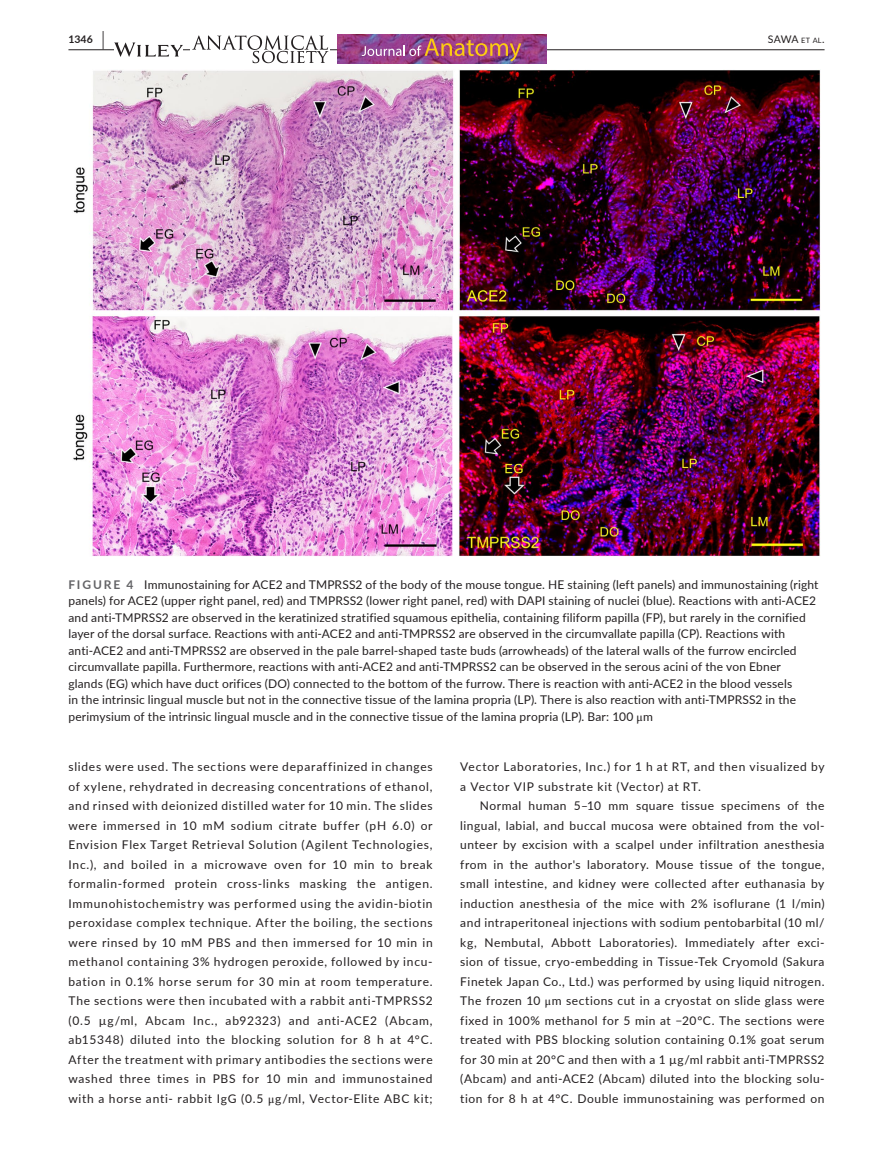
<style>
.page{position:relative;width:893px;height:1174px;background:#fff}
.page>*{position:absolute;margin:0;border:0;box-sizing:border-box;transform-origin:0 0}
.t1{font:12px/19.5px "Lato";letter-spacing:.015em;color:#231f20;text-align:justify}
.t2{font:12px/19.5px "Lato";letter-spacing:.065em;color:#231f20}
.t3{font:10.5px "Lato";color:#231f20}
.t4{font:700 10.5px "Lato";color:#231f20}
.s1{font-size:19.5px}
.s2{font-size:7.35px}
.s3{font-weight:700;color:#636366}
.s4{font-family:"STIX"}
.s5{color:#fff}
</style>
<div class="page">
<hr style="left:68px;top:49px;width:756px;height:1px;background:#231f20">
<svg style="left:114px;top:42px;width:69px;height:15px"></svg>
<img style="left:191px;top:35px;width:139px;height:29px">
<img style="left:337px;top:34px;width:209px;height:30px">
<img style="left:362px;top:39px;width:159px;height:22px">
<img style="left:73px;top:69px;width:748px;height:487px">
<p class="t4" style="left:68px;top:31px;width:37px">1346 <span class="s1">|</span></p>
<p class="t3" style="left:768px;top:31px;width:58px">SAWA <span class="s2">et al</span>.</p>
<p class="t1" style="left:68px;top:575px;width:757px;line-height:16.5px;text-align:left"><span class="s3">FIGURE 4</span> Immunostaining for ACE2 and TMPRSS2 of the body of the mouse tongue. HE staining (left panels) and immunostaining (right panels) for ACE2 (upper right panel, red) and TMPRSS2 (lower right panel, red) with DAPI staining of nuclei (blue). Reactions with anti-ACE2 and anti-TMPRSS2 are observed in the keratinized stratified squamous epithelia, containing filiform papilla (FP), but rarely in the cornified layer of the dorsal surface. Reactions with anti-ACE2 and anti-TMPRSS2 are observed in the circumvallate papilla (CP). Reactions with anti-ACE2 and anti-TMPRSS2 are observed in the pale barrel-shaped taste buds (arrowheads) of the lateral walls of the furrow encircled circumvallate papilla. Furthermore, reactions with anti-ACE2 and anti-TMPRSS2 can be observed in the serous acini of the von Ebner<br>glands (EG) which have duct orifices (DO) connected to the bottom of the furrow. There is reaction with anti-ACE2 in the blood vessels<br>in the intrinsic lingual muscle but not in the connective tissue of the lamina propria (LP). There is also reaction with anti-TMPRSS2 in the perimysium of the intrinsic lingual muscle and in the connective tissue of the lamina propria (LP). Bar: 100 <span class="s4">μ</span>m <span class="s5">[Colour figure can be viewed at</span></p>
<p class="t1" style="left:68px;top:756px;width:366px">slides were used. The sections were deparaffinized in changes of xylene, rehydrated in decreasing concentrations of ethanol, and rinsed with deionized distilled water for 10 min. The slides were immersed in 10 mM sodium citrate buffer (pH 6.0) or Envision Flex Target Retrieval Solution (Agilent Technologies, Inc.), and boiled in a microwave oven for 10 min to break formalin-formed protein cross-links masking the antigen.<br>Immunohistochemistry was performed using the avidin-biotin peroxidase complex technique. After the boiling, the sections were rinsed by 10 mM PBS and then immersed for 10 min in methanol containing 3% hydrogen peroxide, followed by incu&shy;bation in 0.1% horse serum for 30 min at room temperature.<br>The sections were then incubated with a rabbit anti-TMPRSS2 (0.5 µg/ml, Abcam Inc., ab92323) and anti-ACE2 (Abcam, ab15348) diluted into the blocking solution for 8 h at 4°C.<br>After the treatment with primary antibodies the sections were washed three times in PBS for 10 min and immunostained with a horse anti- rabbit IgG (0.5 <span class="s4">μ</span>g/ml, Vector-Elite ABC kit;</p>
<p class="t2" style="left:460px;top:756px;width:366px">Vector Laboratories, Inc.) for 1 h at RT, and then visualized by a Vector VIP substrate kit (Vector) at RT.</p>
<p class="t1" style="left:460px;top:795px;width:366px;text-indent:20px">Normal human 5–10 mm square tissue specimens of the lingual, labial, and buccal mucosa were obtained from the vol&shy;unteer by excision with a scalpel under infiltration anesthesia from in the author's laboratory. Mouse tissue of the tongue, small intestine, and kidney were collected after euthanasia by induction anesthesia of the mice with 2% isoflurane (1 l/min) and intraperitoneal injections with sodium pentobarbital (10 ml/ kg, Nembutal, Abbott Laboratories). Immediately after exci&shy;sion of tissue, cryo-embedding in Tissue-Tek Cryomold (Sakura Finetek Japan Co., Ltd.) was performed by using liquid nitrogen.<br>The frozen 10 <span class="s4">μ</span>m sections cut in a cryostat on slide glass were fixed in 100% methanol for 5 min at −20°C. The sections were treated with PBS blocking solution containing 0.1% goat serum for 30 min at 20°C and then with a 1 µg/ml rabbit anti-TMPRSS2 (Abcam) and anti-ACE2 (Abcam) diluted into the blocking solu&shy;tion for 8 h at 4°C. Double immunostaining was performed on</p>
</div>
